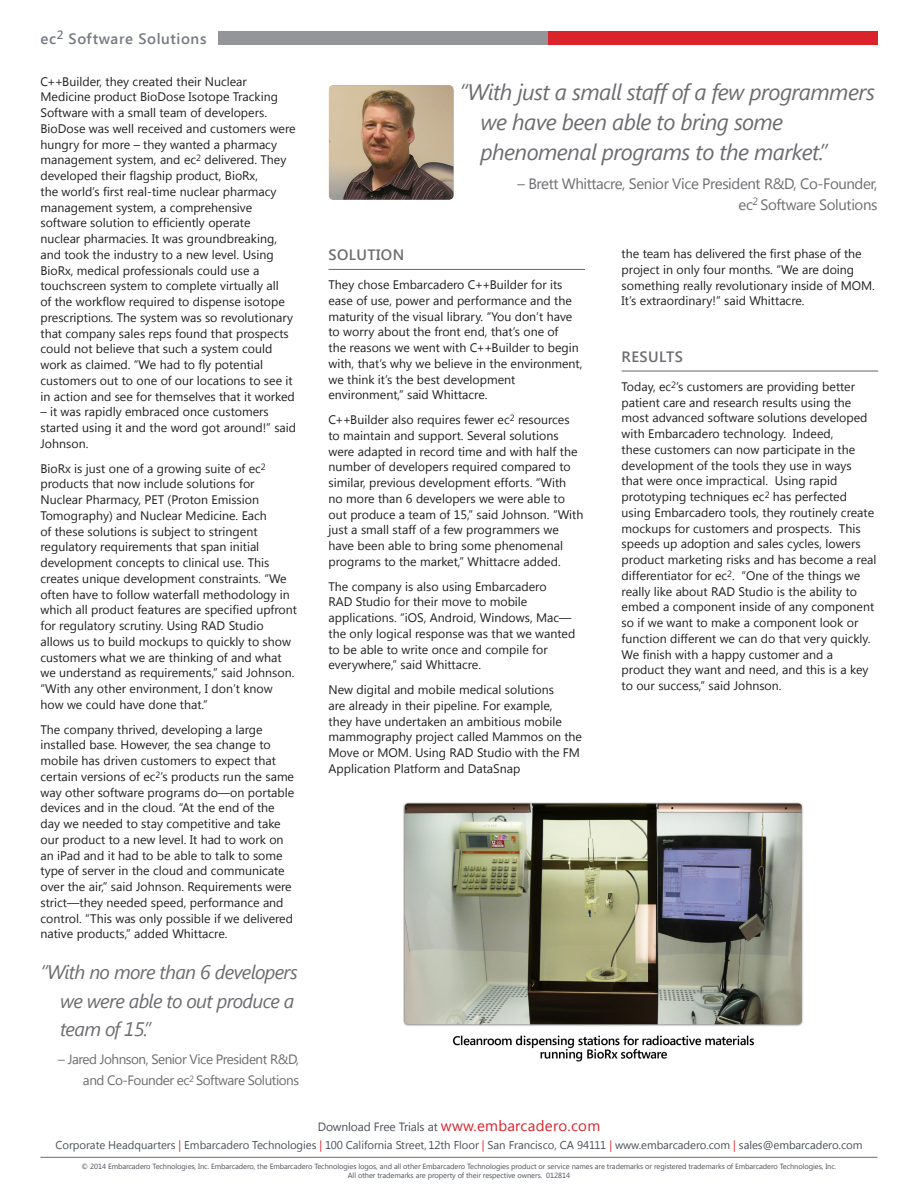
<style>
.page{position:relative;width:918px;height:1188px;background:#fff}
.page>*{position:absolute;margin:0;border:0;box-sizing:border-box;transform-origin:0 0}
.t1{font:italic 22.5px/30px "Segoe UI";letter-spacing:-.025em;color:#6c6d70}
.t2{font:italic 19.5px/28.5px "Segoe UI";letter-spacing:-.035em;color:#6c6d70}
.QuoteName{font:15px "Segoe UI";letter-spacing:-.025em;color:#6c6d70}
.Overview_Paragraph{font:600 15px "Segoe UI";letter-spacing:.04em;color:#767a82}
.Body_Heading{font:600 15px "Segoe UI";letter-spacing:.03em;color:#6c6d70}
.QuoteName-2{font:13.5px "Segoe UI";letter-spacing:-.035em;color:#6c6d70}
.Body_Text{font:12.3px/15.8px "Segoe UI";color:#231f20}
.disclaimer{font:12px "Segoe UI";letter-spacing:-.01em;color:#4c5159}
.address{font:11.4px "Segoe UI";letter-spacing:-.005em;color:#4c5159}
.disclaimer-2{font:7.5px/9px "Segoe UI";letter-spacing:-.01em;color:#4c5159;text-align:center}
.s1{font-size:15px;color:#da232b}
.s2{color:#da232b}
</style>
<div class="page">
<div style="left:218px;top:32px;width:660px;height:13px;background:#939598"></div>
<div style="left:548px;top:32px;width:330px;height:13px;background:#da232b"></div>
<hr style="left:40px;top:1157px;width:838px;height:1px;background:#6c6d70">
<hr style="left:328px;top:269px;width:257px;height:1px;background:#6c6d70">
<hr style="left:622px;top:371px;width:256px;height:1px;background:#6c6d70">
<img style="left:403px;top:802px;width:400px;height:260px">
<img style="left:329px;top:85px;width:124px;height:115px">
<p class="Overview_Paragraph" style="left:40px;top:28px;width:167px">ec<sup>2</sup> Software Solutions</p>
<p class="Body_Text" style="left:40px;top:73px;width:257px">C++Builder, they created their Nuclear Medicine product BioDose Isotope Tracking Software with a small team of developers.<br>BioDose was well received and customers were hungry for more – they wanted a pharmacy management system, and ec<sup>2</sup> delivered. They developed their flagship product, BioRx,<br>the world’s first real-time nuclear pharmacy management system, a comprehensive software solution to efficiently operate<br>nuclear pharmacies. It was groundbreaking, and took the industry to a new level. Using BioRx, medical professionals could use a touchscreen system to complete virtually all<br>of the workflow required to dispense isotope prescriptions. The system was so revolutionary that company sales reps found that prospects could not believe that such a system could work as claimed. “We had to fly potential customers out to one of our locations to see it in action and see for themselves that it worked</p>
<p class="Body_Text" style="left:40px;top:403px;width:257px">– it was rapidly embraced once customers started using it and the word got around!” said<br>Johnson.</p>
<p class="Body_Text" style="left:40px;top:460px;width:258px">BioRx is just one of a growing suite of ec<sup>2 </sup>products that now include solutions for Nuclear Pharmacy, PET (Proton Emission Tomography) and Nuclear Medicine. Each<br>of these solutions is subject to stringent regulatory requirements that span initial development concepts to clinical use. This creates unique development constraints. “We often have to follow waterfall methodology in which all product features are specified upfront for regulatory scrutiny. Using RAD Studio allows us to build mockups to quickly to show customers what we are thinking of and what we understand as requirements,” said Johnson. “With any other environment, I don’t know how we could have done that.”</p>
<p class="Body_Text" style="left:40px;top:721px;width:255px">The company thrived, developing a large installed base. However, the sea change to mobile has driven customers to expect that certain versions of ec<sup>2</sup>’s products run the same way other software programs do—on portable devices and in the cloud. “At the end of the day we needed to stay competitive and take our product to a new level. It had to work on an iPad and it had to be able to talk to some type of server in the cloud and communicate over the air,” said Johnson. Requirements were strict—they needed speed, performance and control. “This was only possible if we delivered native products,” added Whittacre.</p>
<p class="t2" style="left:60px;top:957px;width:239px;text-indent:-20px">“With no more than 6 developers we were able to out produce a team of 15.”</p>
<p class="QuoteName-2" style="left:58px;top:1050px;width:242px">– Jared Johnson, Senior Vice President R&amp;D,</p>
<p class="QuoteName-2" style="left:83px;top:1071px;width:218px">and Co-Founder ec<sup>2</sup> Software Solutions</p>
<p class="t1" style="left:481px;top:76px;width:396px;text-indent:-21px">“With just a small staff of a few programmers we have been able to bring some phenomenal programs to the market.”</p>
<p class="QuoteName" style="left:518px;top:173px;width:361px">– Brett Whittacre, Senior Vice President R&amp;D, Co-Founder,</p>
<p class="QuoteName" style="left:739px;top:194px;width:140px">ec<sup>2</sup> Software Solutions</p>
<p class="Body_Heading" style="left:328px;top:244px;width:77px">SOLUTION</p>
<p class="Body_Text" style="left:328px;top:276px;width:255px">They chose Embarcadero C++Builder for its ease of use, power and performance and the maturity of the visual library. “You don’t have to worry about the front end, that’s one of<br>the reasons we went with C++Builder to begin with, that’s why we believe in the environment, we think it’s the best development environment,” said Whittacre.</p>
<p class="Body_Text" style="left:328px;top:411px;width:256px">C++Builder also requires fewer ec<sup>2</sup> resources to maintain and support. Several solutions were adapted in record time and with half the number of developers required compared to similar, previous development efforts. “With no more than 6 developers we were able to out produce a team of 15,” said Johnson. “With just a small staff of a few programmers we have been able to bring some phenomenal programs to the market,” Whittacre added.</p>
<p class="Body_Text" style="left:328px;top:578px;width:248px">The company is also using Embarcadero<br>RAD Studio for their move to mobile applications. “iOS, Android, Windows, Mac— the only logical response was that we wanted to be able to write once and compile for everywhere,” said Whittacre.</p>
<p class="Body_Text" style="left:328px;top:681px;width:255px">New digital and mobile medical solutions<br>are already in their pipeline. For example,<br>they have undertaken an ambitious mobile mammography project called Mammos on the Move or MOM. Using RAD Studio with the FM Application Platform and DataSnap</p>
<p class="Body_Text" style="left:622px;top:245px;width:255px">the team has delivered the first phase of the project in only four months. “We are doing something really revolutionary inside of MOM.<br>It’s extraordinary!” said Whittacre.</p>
<p class="Body_Heading" style="left:622px;top:346px;width:63px">RESULTS</p>
<p class="Body_Text" style="left:622px;top:378px;width:256px">Today, ec<sup>2</sup>’s customers are providing better patient care and research results using the most advanced software solutions developed with Embarcadero technology. Indeed,<br>these customers can now participate in the development of the tools they use in ways<br>that were once impractical. Using rapid prototyping techniques ec<sup>2</sup> has perfected using Embarcadero tools, they routinely create mockups for customers and prospects. This speeds up adoption and sales cycles, lowers product marketing risks and has become a real differentiator for ec<sup>2</sup>. “One of the things we really like about RAD Studio is the ability to embed a component inside of any component so if we want to make a component look or function different we can do that very quickly.<br>We finish with a happy customer and a product they want and need, and this is a key to our success,” said Johnson.</p>
<p class="disclaimer" style="left:318px;top:1119px;width:284px">Download Free Trials at <span class="s1">www.embarcadero.com</span></p>
<p class="address" style="left:55px;top:1137px;width:809px">Corporate Headquarters <span class="s2">|</span> Embarcadero Technologies <span class="s2">|</span> 100 California Street, 12th Floor <span class="s2">|</span> San Francisco, CA 94111 <span class="s2">|</span> www.embarcadero.com <span class="s2">|</span> sales@embarcadero.com</p>
<p class="disclaimer-2" style="left:82px;top:1161px;width:756px">© 2014 Embarcadero Technologies, Inc. Embarcadero, the Embarcadero Technologies logos, and all other Embarcadero Technologies product or service names are trademarks or registered trademarks of Embarcadero Technologies, Inc.<br>All other trademarks are property of their respective owners. 012814</p>
</div>
